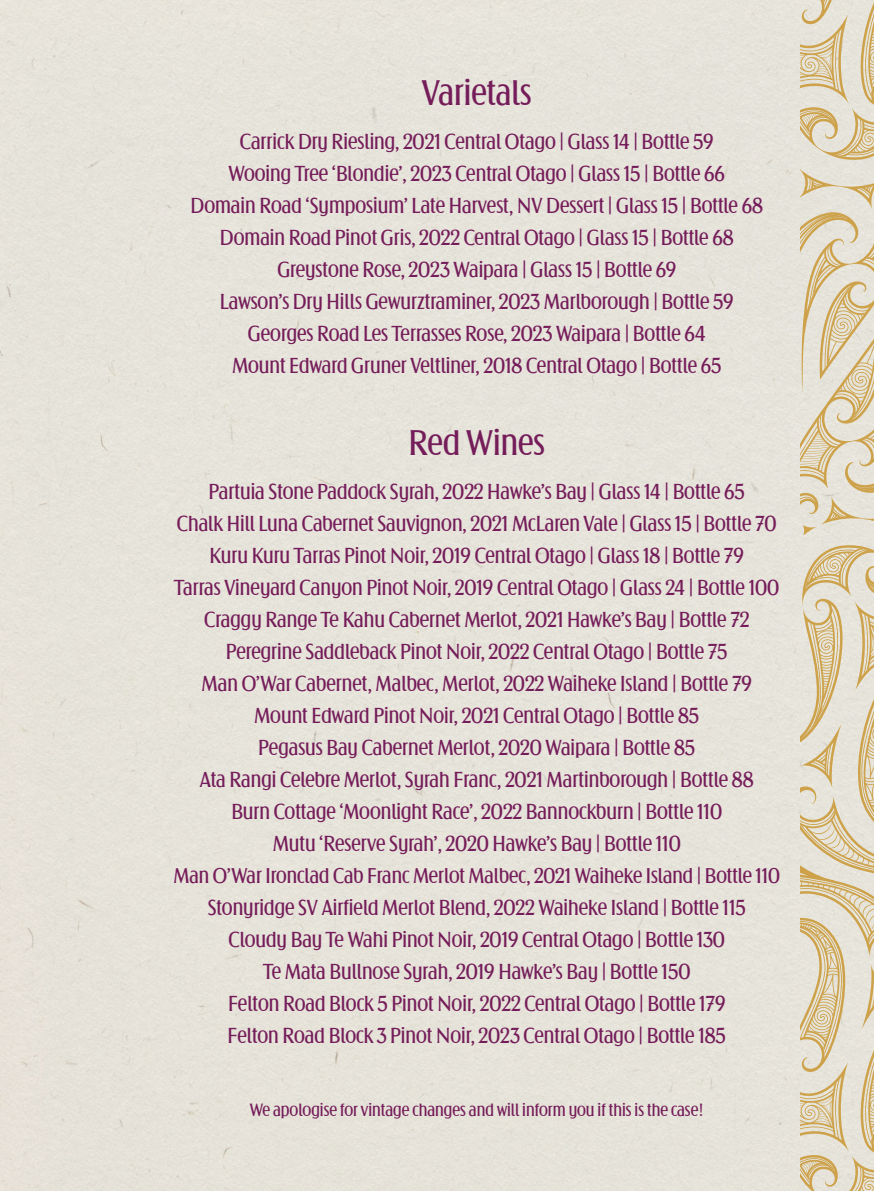
<style>
.page{position:relative;width:874px;height:1191px;background:#fff}
.page>*{position:absolute;margin:0;border:0;box-sizing:border-box;transform-origin:0 0}
.BODY{font:36px "Arnika Var";color:#751d5a}
.BODY-2{font:22px/32px "Arnika Var";color:#751d5a;text-align:center}
.BODY-3{font:21.6px "Arnika Var";color:#751d5a}
.t1{font:18px "Arnika Var";color:#751d5a}
</style>
<div class="page">
<svg style="left:799px;top:0;width:74px;height:1191px"></svg>
<p class="BODY" style="left:421px;top:72px;width:111px">Varietals</p>
<p class="BODY-2" style="left:190px;top:125px;width:573px">Carrick Dry Riesling, 2021 Central Otago | Glass 14 | Bottle 59<br>Wooing Tree ‘Blondie’, 2023 Central Otago | Glass 15 | Bottle 66<br>Domain Road ‘Symposium’ Late Harvest, NV Dessert | Glass 15 | Bottle 68<br>Domain Road Pinot Gris, 2022 Central Otago | Glass 15 | Bottle 68<br>Greystone Rose, 2023 Waipara | Glass 15 | Bottle 69<br>Lawson’s Dry Hills Gewurztraminer, 2023 Marlborough | Bottle 59<br>Georges Road Les Terrasses Rose, 2023 Waipara | Bottle 64<br>Mount Edward Gruner Veltliner, 2018 Central Otago | Bottle 65</p>
<p class="BODY" style="left:408px;top:422px;width:138px">Red Wines</p>
<p class="BODY-2" style="left:174px;top:475px;width:606px">Partuia Stone Paddock Syrah, 2022 Hawke’s Bay | Glass 14 | Bottle 65<br>Chalk Hill Luna Cabernet Sauvignon, 2021 McLaren Vale | Glass 15 | Bottle 70<br>Kuru Kuru Tarras Pinot Noir, 2019 Central Otago | Glass 18 | Bottle 79<br>Tarras Vineyard Canyon Pinot Noir, 2019 Central Otago | Glass 24 | Bottle 100<br>Craggy Range Te Kahu Cabernet Merlot, 2021 Hawke’s Bay | Bottle 72<br>Peregrine Saddleback Pinot Noir, 2022 Central Otago | Bottle 75<br>Man O’War Cabernet, Malbec, Merlot, 2022 Waiheke Island | Bottle 79<br>Mount Edward Pinot Noir, 2021 Central Otago | Bottle 85<br>Pegasus Bay Cabernet Merlot, 2020 Waipara | Bottle 85<br>Ata Rangi Celebre Merlot, Syrah Franc, 2021 Martinborough | Bottle 88<br>Burn Cottage ‘Moonlight Race’, 2022 Bannockburn | Bottle 110<br>Mutu ‘Reserve Syrah’, 2020 Hawke’s Bay | Bottle 110</p>
<p class="BODY-3" style="left:173px;top:863px;width:608px">Man O’War Ironclad Cab Franc Merlot Malbec, 2021 Waiheke Island | Bottle 110</p>
<p class="BODY-2" style="left:207px;top:891px;width:539px">Stonyridge SV Airfield Merlot Blend, 2022 Waiheke Island | Bottle 115<br>Cloudy Bay Te Wahi Pinot Noir, 2019 Central Otago | Bottle 130<br>Te Mata Bullnose Syrah, 2019 Hawke’s Bay | Bottle 150<br>Felton Road Block 5 Pinot Noir, 2022 Central Otago | Bottle 179<br>Felton Road Block 3 Pinot Noir, 2023 Central Otago | Bottle 185</p>
<p class="t1" style="left:249px;top:1099px;width:455px">We apologise for vintage changes and will inform you if this is the case!</p>
</div>
